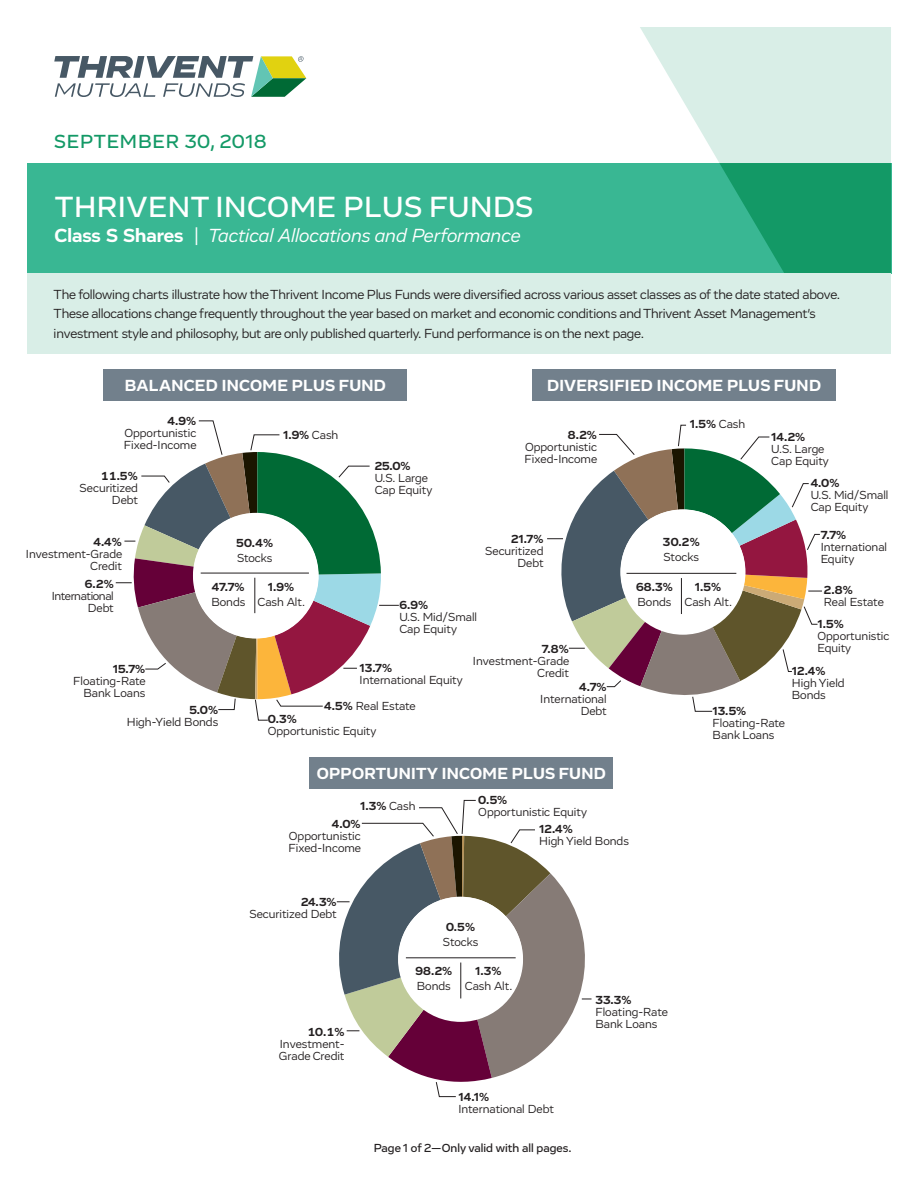
<style>
.page{position:relative;width:918px;height:1188px;background:#fff}
.page>*{position:absolute;margin:0;border:0;box-sizing:border-box;transform-origin:0 0}
.t1{font:500 30px "Vito";letter-spacing:.015em;color:#fff}
.t2{font:italic 19.5px "Vito";color:#fff}
.t3{font:500 19.5px "Vito";letter-spacing:.04em;color:#139966}
.t4{font:700 16.5px "Vito";letter-spacing:.015em;color:#fff}
.t5{font:13.5px/19.5px "Vito";letter-spacing:-.015em;color:#231f20}
.t6{font:12px/12px "Vito";color:#231f20}
.t7{font:700 12px "Vito";color:#231f20}
.t8{font:500 12px "Vito";color:#231f20}
.t9{font:12px/12px "Vito";letter-spacing:-.03em;color:#231f20;text-align:right}
.s1{font-weight:700;font-style:normal}
.s2{font-style:normal}
.s3{font-weight:400}
.s4{font-weight:700}
</style>
<div class="page">
<div style="left:27px;top:163px;width:864px;height:110px;background:#39b793"></div>
<svg style="left:640px;top:27px;width:251px;height:246px"></svg>
<div style="left:27px;top:273px;width:864px;height:81px;background:#d9eee7"></div>
<svg style="left:54px;top:56px;width:252px;height:41px"></svg>
<svg style="left:116px;top:421px;width:283px;height:300px"></svg>
<div style="left:104px;top:369px;width:303px;height:32px;background:#72808c"></div>
<div style="left:310px;top:757px;width:303px;height:32px;background:#72808c"></div>
<div style="left:532px;top:369px;width:304px;height:32px;background:#72808c"></div>
<svg style="left:547px;top:425px;width:275px;height:287px"></svg>
<svg style="left:336px;top:800px;width:256px;height:297px"></svg>
<h2 class="t3" style="left:54px;top:130px;width:214px">SEPTEMBER 30, 2018</h2>
<h1 class="t1" style="left:55px;top:188px;width:480px">THRIVENT INCOME PLUS FUNDS</h1>
<h2 class="t2" style="left:55px;top:224px;width:468px"><span class="s1">Class S Shares</span> <span class="s2">|</span> Tactical Allocations and Performance</h2>
<p class="t5" style="left:54px;top:285px;width:788px">The following charts illustrate how the Thrivent Income Plus Funds were diversified across various asset classes as of the date stated above.<br>These allocations change frequently throughout the year based on market and economic conditions and Thrivent Asset Management’s investment style and philosophy, but are only published quarterly. Fund performance is on the next page.</p>
<h3 class="t4" style="left:125px;top:376px;width:262px">BALANCED INCOME PLUS FUND</h3>
<h3 class="t4" style="left:547px;top:376px;width:276px">DIVERSIFIED INCOME PLUS FUND</h3>
<p class="t7" style="left:168px;top:414px;width:30px">4.9%</p>
<p class="t6" style="left:124px;top:427px;width:74px">Opportunistic<br>Fixed-Income</p>
<p class="t7" style="left:690px;top:417px;width:57px">1.5% <span class="s3">Cash</span></p>
<p class="t7" style="left:283px;top:428px;width:57px">1.9% <span class="s3">Cash</span></p>
<p class="t7" style="left:568px;top:428px;width:31px">8.2%</p>
<p class="t6" style="left:525px;top:441px;width:74px">Opportunistic<br>Fixed-Income</p>
<p class="t7" style="left:771px;top:430px;width:36px">14.2%</p>
<p class="t6" style="left:771px;top:443px;width:59px">U.S. Large<br>Cap Equity</p>
<p class="t7" style="left:375px;top:459px;width:38px">25.0%</p>
<p class="t6" style="left:375px;top:472px;width:59px">U.S. Large<br>Cap Equity</p>
<p class="t7" style="left:101px;top:469px;width:39px">11.5%</p>
<p class="t6" style="left:80px;top:482px;width:60px;text-align:right">Securitized<br>Debt</p>
<p class="t7" style="left:811px;top:476px;width:30px">4.0%</p>
<p class="t6" style="left:811px;top:489px;width:79px">U.S. Mid/Small<br>Cap Equity</p>
<p class="t7" style="left:821px;top:528px;width:27px">7.7%</p>
<p class="t6" style="left:821px;top:541px;width:68px">International<br>Equity</p>
<p class="t7" style="left:824px;top:583px;width:30px">2.8%</p>
<p class="t6" style="left:824px;top:596px;width:61px">Real Estate</p>
<p class="t7" style="left:818px;top:616px;width:28px">1.5%</p>
<p class="t6" style="left:818px;top:630px;width:73px">Opportunistic</p>
<p class="t7" style="left:511px;top:531px;width:34px">21.7%</p>
<p class="t6" style="left:485px;top:545px;width:60px;text-align:right">Securitized<br>Debt</p>
<p class="t7" style="left:94px;top:534px;width:30px">4.4%</p>
<p class="t6" style="left:26px;top:548px;width:98px;text-align:right">Investment-Grade<br>Credit</p>
<p class="t7" style="left:663px;top:535px;width:39px">30.2%</p>
<p class="t6" style="left:664px;top:551px;width:37px">Stocks</p>
<p class="t7" style="left:636px;top:579px;width:38px">68.3%</p>
<p class="t6" style="left:638px;top:596px;width:35px">Bonds</p>
<p class="t7" style="left:236px;top:536px;width:39px">50.4%</p>
<p class="t6" style="left:237px;top:552px;width:37px">Stocks</p>
<p class="t7" style="left:212px;top:579px;width:34px">47.7%</p>
<p class="t6" style="left:211px;top:596px;width:35px">Bonds</p>
<p class="t7" style="left:85px;top:576px;width:30px">6.2%</p>
<p class="t9" style="left:52px;top:590px;width:64px">International<br>Debt</p>
<p class="t7" style="left:399px;top:597px;width:30px">6.9%</p>
<p class="t6" style="left:399px;top:611px;width:79px">U.S. Mid/Small<br>Cap Equity</p>
<p class="t7" style="left:360px;top:661px;width:34px">13.7%</p>
<p class="t6" style="left:324px;top:667px;width:140px;line-height:25.5px;text-indent:35px">International Equity<br><span class="s4">4.5%</span> Real Estate</p>
<p class="t7" style="left:268px;top:712px;width:31px">0.3%</p>
<p class="t6" style="left:268px;top:725px;width:110px">Opportunistic Equity</p>
<p class="t7" style="left:268px;top:579px;width:28px">1.9%</p>
<p class="t6" style="left:257px;top:596px;width:49px">Cash Alt.</p>
<p class="t7" style="left:695px;top:579px;width:28px">1.5%</p>
<p class="t6" style="left:684px;top:596px;width:49px">Cash Alt.</p>
<p class="t7" style="left:542px;top:642px;width:29px">7.8%</p>
<p class="t6" style="left:818px;top:642px;width:35px">Equity</p>
<p class="t6" style="left:473px;top:655px;width:98px;text-align:right">Investment-Grade<br>Credit</p>
<p class="t7" style="left:113px;top:662px;width:34px">15.7%</p>
<p class="t6" style="left:73px;top:675px;width:74px;text-align:right">Floating-Rate<br>Bank Loans</p>
<p class="t7" style="left:792px;top:663px;width:35px">12.4%</p>
<p class="t6" style="left:792px;top:677px;width:54px">High Yield<br>Bonds</p>
<p class="t7" style="left:579px;top:679px;width:29px">4.7%</p>
<p class="t6" style="left:540px;top:693px;width:68px;text-align:right">International<br>Debt</p>
<p class="t7" style="left:189px;top:703px;width:30px">5.0%</p>
<p class="t6" style="left:127px;top:716px;width:93px">High-Yield Bonds</p>
<p class="t7" style="left:713px;top:704px;width:35px">13.5%</p>
<p class="t6" style="left:713px;top:717px;width:74px">Floating-Rate<br>Bank Loans</p>
<h3 class="t4" style="left:317px;top:763px;width:291px">OPPORTUNITY INCOME PLUS FUND</h3>
<p class="t7" style="left:360px;top:799px;width:57px">1.3% <span class="s3">Cash</span></p>
<p class="t7" style="left:332px;top:816px;width:30px">4.0%</p>
<p class="t6" style="left:288px;top:830px;width:74px">Opportunistic<br>Fixed-Income</p>
<p class="t7" style="left:301px;top:895px;width:37px">24.3%</p>
<p class="t6" style="left:249px;top:908px;width:89px">Securitized Debt</p>
<p class="t7" style="left:478px;top:793px;width:31px">0.5%</p>
<p class="t6" style="left:478px;top:806px;width:110px">Opportunistic Equity</p>
<p class="t7" style="left:539px;top:822px;width:35px">12.4%</p>
<p class="t6" style="left:539px;top:835px;width:91px">High Yield Bonds</p>
<p class="t7" style="left:307px;top:1024px;width:39px">10.1%</p>
<p class="t6" style="left:279px;top:1038px;width:67px">Investment-<br>Grade Credit</p>
<p class="t7" style="left:446px;top:919px;width:31px">0.5%</p>
<p class="t6" style="left:443px;top:936px;width:37px">Stocks</p>
<p class="t7" style="left:416px;top:964px;width:38px">98.2%</p>
<p class="t6" style="left:417px;top:980px;width:35px">Bonds</p>
<p class="t7" style="left:475px;top:964px;width:28px">1.3%</p>
<p class="t6" style="left:465px;top:980px;width:49px">Cash Alt.</p>
<p class="t7" style="left:595px;top:992px;width:38px">33.3%</p>
<p class="t6" style="left:595px;top:1006px;width:74px">Floating-Rate<br>Bank Loans</p>
<p class="t7" style="left:458px;top:1089px;width:32px">14.1%</p>
<p class="t6" style="left:458px;top:1103px;width:97px">International Debt</p>
<p class="t8" style="left:374px;top:1141px;width:199px">Page 1 of 2—Only valid with all pages.</p>
</div>
